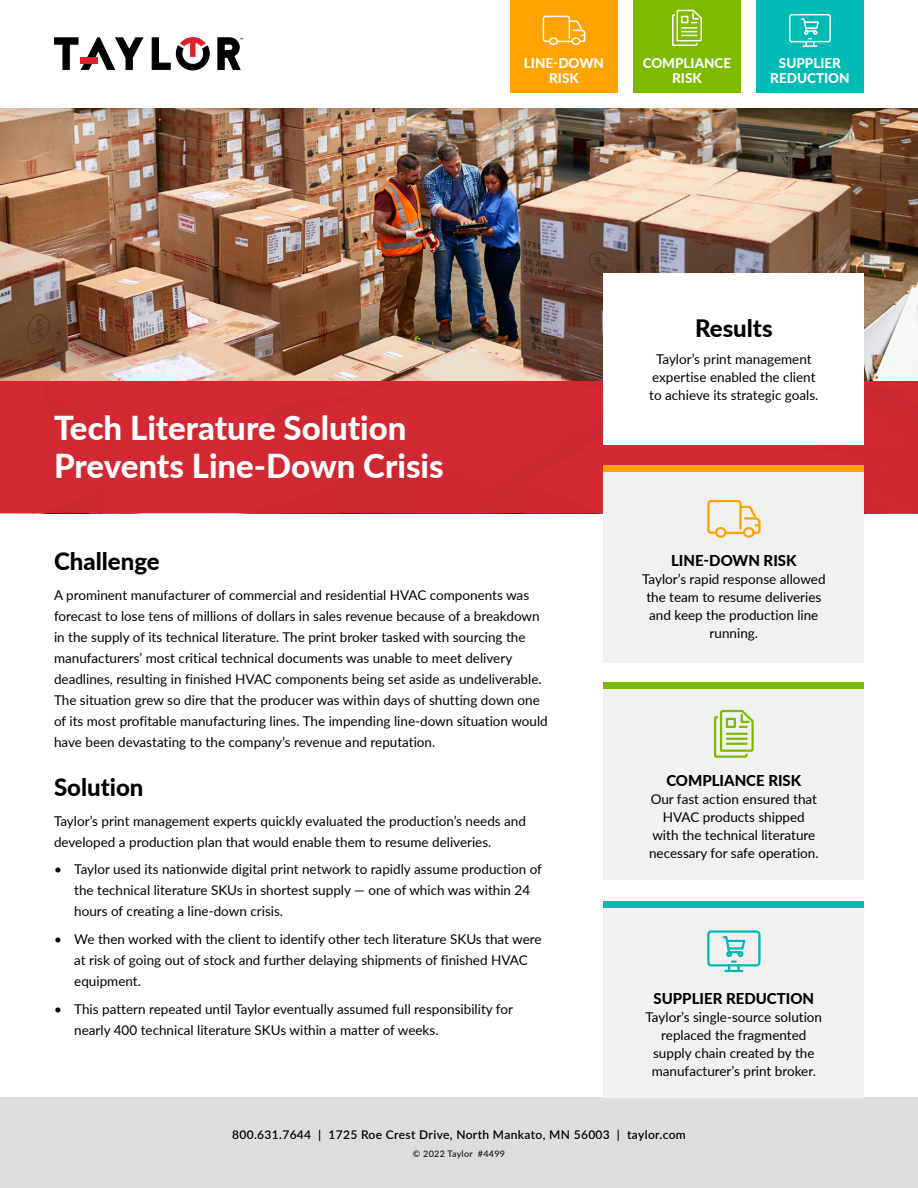
<style>
.page{position:relative;width:918px;height:1188px;background:#fff}
.page>*{position:absolute;margin:0;border:0;box-sizing:border-box;transform-origin:0 0}
.t1{font:800 33px "Lato";color:#fff}
.t2{font:800 24px "Lato";color:#000}
.t3{font:800 15px "Lato";color:#000}
.Body_Copy{font:13.5px/21px "Lato";color:#000}
.Body_Copy__Gray_Boxe{font:13.5px/18px "Lato";color:#000;text-align:center}
.Bullets_1{font:13.5px/21px "Lato";color:#000}
.t4{font:800 13.5px/15px "Lato";color:#fff;text-align:center}
.t5{font:600 12px "Lato";letter-spacing:.03em;color:#000}
.t6{font:9px "Lato";letter-spacing:.03em;color:#000}
</style>
<div class="page">
<div style="left:0;top:1098px;width:918px;height:90px;background:#dcddde"></div>
<div style="left:604px;top:907px;width:260px;height:191px;background:#f1f1f2"></div>
<div style="left:604px;top:689px;width:260px;height:191px;background:#f1f1f2"></div>
<div style="left:604px;top:683px;width:260px;height:6px;background:#7ebb00"></div>
<div style="left:604px;top:901px;width:260px;height:6px;background:#00bab4"></div>
<img style="left:0;top:130px;width:918px;height:251px">
<div style="left:0;top:0;width:918px;height:130px;background:#000;opacity:.3"></div>
<div style="left:0;top:0;width:918px;height:108px;background:#fff"></div>
<svg style="left:218px;top:37px;width:25px;height:33px"></svg>
<svg style="left:54px;top:37px;width:89px;height:33px"></svg>
<div style="left:80px;top:57px;width:18px;height:6px;background:#e2202d"></div>
<svg style="left:152px;top:37px;width:58px;height:33px"></svg>
<div style="left:510px;top:0;width:108px;height:93px;background:#ffa300"></div>
<div style="left:633px;top:0;width:108px;height:93px;background:#7ebb00"></div>
<div style="left:756px;top:0;width:108px;height:93px;background:#00bab4"></div>
<div style="left:0;top:382px;width:918px;height:131px;background:#d42a34"></div>
<div style="left:604px;top:273px;width:260px;height:172px;background:#fff"></div>
<div style="left:604px;top:472px;width:260px;height:190px;background:#f1f1f2"></div>
<div style="left:604px;top:465px;width:260px;height:7px;background:#ffa300"></div>
<svg style="left:714px;top:709px;width:40px;height:49px"></svg>
<svg style="left:672px;top:9px;width:30px;height:37px"></svg>
<svg style="left:707px;top:500px;width:54px;height:38px"></svg>
<hr style="left:725px;top:532px;width:20px;height:2px;background:#ffa300">
<svg style="left:542px;top:15px;width:44px;height:31px"></svg>
<svg style="left:707px;top:930px;width:54px;height:43px"></svg>
<svg style="left:789px;top:13px;width:42px;height:34px"></svg>
<p class="t4" style="left:524px;top:54px;width:82px">LINE-DOWN<br>RISK</p>
<p class="t4" style="left:643px;top:54px;width:90px">COMPLIANCE<br>RISK</p>
<p class="t4" style="left:770px;top:54px;width:81px">SUPPLIER<br>REDUCTION</p>
<h1 class="t1" style="left:54px;top:404px;width:354px">Tech Literature Solution</h1>
<h1 class="t1" style="left:54px;top:441px;width:391px">Prevents Line-Down Crisis</h1>
<h2 class="t2" style="left:54px;top:543px;width:107px">Challenge</h2>
<p class="Body_Copy" style="left:54px;top:584px;width:495px">A prominent manufacturer of commercial and residential HVAC components was forecast to lose tens of millions of dollars in sales revenue because of a breakdown in the supply of its technical literature. The print broker tasked with sourcing the manufacturers’ most critical technical documents was unable to meet delivery deadlines, resulting in finished HVAC components being set aside as undeliverable.<br>The situation grew so dire that the producer was within days of shutting down one of its most profitable manufacturing lines. The impending line-down situation would have been devastating to the company’s revenue and reputation.</p>
<h2 class="t2" style="left:54px;top:769px;width:91px">Solution</h2>
<p class="Bullets_1" style="left:54px;top:810px;width:474px">Taylor’s print management experts quickly evaluated the production’s needs and developed a production plan that would enable them to resume deliveries.</p>
<p class="Body_Copy" style="left:74px;top:858px;width:469px;text-indent:-20px">• Taylor used its nationwide digital print network to rapidly assume production of the technical literature SKUs in shortest supply — one of which was within 24 hours of creating a line-down crisis.</p>
<p class="Body_Copy" style="left:74px;top:928px;width:469px;text-indent:-20px">• We then worked with the client to identify other tech literature SKUs that were at risk of going out of stock and further delaying shipments of finished HVAC equipment.</p>
<p class="Body_Copy" style="left:74px;top:998px;width:440px;text-indent:-20px">• This pattern repeated until Taylor eventually assumed full responsibility for nearly 400 technical literature SKUs within a matter of weeks.</p>
<h2 class="t2" style="left:695px;top:311px;width:79px">Results</h2>
<p class="Body_Copy__Gray_Boxe" style="left:649px;top:350px;width:171px">Taylor’s print management expertise enabled the client to achieve its strategic goals.</p>
<h3 class="t3" style="left:671px;top:549px;width:127px">LINE-DOWN RISK</h3>
<p class="Body_Copy__Gray_Boxe" style="left:642px;top:569px;width:185px">Taylor’s rapid response allowed the team to resume deliveries and keep the production line running.</p>
<h3 class="t3" style="left:666px;top:769px;width:137px">COMPLIANCE RISK</h3>
<p class="Body_Copy__Gray_Boxe" style="left:649px;top:789px;width:171px">Our fast action ensured that<br>HVAC products shipped with the technical literature necessary for safe operation.</p>
<h3 class="t3" style="left:653px;top:987px;width:162px">SUPPLIER REDUCTION</h3>
<p class="Body_Copy__Gray_Boxe" style="left:646px;top:1007px;width:178px">Taylor’s single-source solution replaced the fragmented supply chain created by the manufacturer’s print broker.</p>
<p class="t5" style="left:232px;top:1126px;width:455px">800.631.7644 | 1725 Roe Crest Drive, North Mankato, MN 56003 | taylor.com</p>
<p class="t6" style="left:413px;top:1147px;width:94px">© 2022 Taylor #4499</p>
</div>
